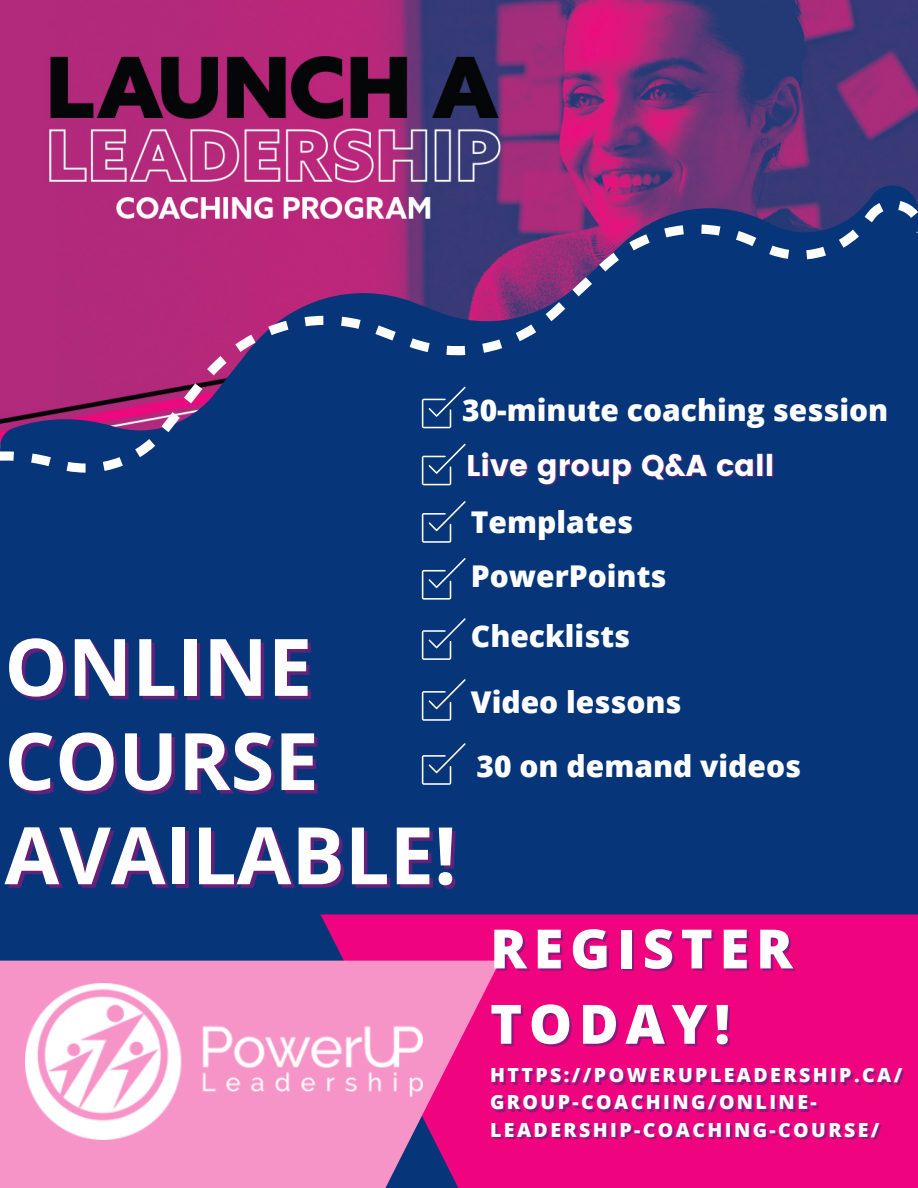
<style>
.page{position:relative;width:918px;height:1188px;background:#073579}
.page>*{position:absolute;margin:0;border:0;box-sizing:border-box;transform-origin:0 0}
.t1{font:700 79.35px "Open Sans";color:#fff}
.t2{font:800 54.15px/75.3px "Open Sans";letter-spacing:.125em;color:#fff}
.t3{font:800 30px "Open Sans";color:#fff}
.t4{font:30px "Poppins";color:#fff}
.t5{font:800 19.5px/27.3px "Open Sans";letter-spacing:-.555em;color:#fff}
.s1{color:rgb(7 53 121/.4)}
</style>
<div class="page">
<img style="left:0;top:0;width:918px;height:185px">
<svg style="left:0;top:185px;width:918px;height:408px"></svg>
<svg style="left:0;top:201px;width:918px;height:284px"></svg>
<div style="left:321px;top:914px;width:597px;height:274px;background:#f0037f"></div>
<svg style="left:0;top:961px;width:500px;height:227px;background:#e972b4"></svg>
<svg style="left:422px;top:387px;width:44px;height:41px"></svg>
<svg style="left:422px;top:444px;width:44px;height:41px"></svg>
<svg style="left:422px;top:501px;width:44px;height:42px"></svg>
<svg style="left:422px;top:558px;width:44px;height:42px"></svg>
<svg style="left:422px;top:618px;width:44px;height:42px"></svg>
<svg style="left:422px;top:679px;width:44px;height:42px"></svg>
<img style="left:25px;top:983px;width:397px;height:157px">
<svg style="left:422px;top:743px;width:44px;height:42px"></svg>
<p class="t3" style="left:462px;top:389px;width:428px">30-minute coaching session</p>
<p class="t4" style="left:466px;top:448px;width:310px">Live group Q&amp;A call</p>
<p class="t3" style="left:471px;top:500px;width:164px">Templates</p>
<p class="t3" style="left:471px;top:554px;width:197px">PowerPoints</p>
<p class="t1" style="left:4px;top:611px;width:309px">ONLINE</p>
<p class="t1" style="left:4px;top:705px;width:316px">COURSE</p>
<p class="t1" style="left:4px;top:799px;width:454px">AVAILABLE!</p>
<p class="t3" style="left:471px;top:615px;width:161px">Checklists</p>
<p class="t3" style="left:471px;top:681px;width:212px">Video lessons</p>
<p class="t3" style="left:477px;top:745px;width:326px">30 on demand videos</p>
<p class="t2" style="left:490px;top:910px;width:304px">REGISTER<br>TODAY!</p>
<p class="t5" style="left:490px;top:1061px;width:416px">H<span class="s1">H</span> T<span class="s1">T</span> T<span class="s1">T</span> P<span class="s1">P</span> S<span class="s1">S</span> :<span class="s1">:</span> /<span class="s1">/</span> /<span class="s1">/</span> P<span class="s1">P</span> O<span class="s1">O</span> W<span class="s1">W</span> E<span class="s1">E</span> R<span class="s1">R</span> U<span class="s1">U</span> P<span class="s1">P</span> L<span class="s1">L</span> E<span class="s1">E</span> A<span class="s1">A</span> D<span class="s1">D</span> E<span class="s1">E</span> R<span class="s1">R</span> S<span class="s1">S</span> H<span class="s1">H</span> I<span class="s1">I</span> P<span class="s1">P</span> .<span class="s1">.</span> C<span class="s1">C</span> A<span class="s1">A</span> /<span class="s1">/<br></span>G<span class="s1">G</span> R<span class="s1">R</span> O<span class="s1">O</span> U<span class="s1">U</span> P<span class="s1">P</span> -<span class="s1">-</span> C<span class="s1">C</span> O<span class="s1">O</span> A<span class="s1">A</span> C<span class="s1">C</span> H<span class="s1">H</span> I<span class="s1">I</span> N<span class="s1">N</span> G<span class="s1">G</span> /<span class="s1">/</span> O<span class="s1">O</span> N<span class="s1">N</span> L<span class="s1">L</span> I<span class="s1">I</span> N<span class="s1">N</span> E<span class="s1">E</span> -<span class="s1">-<br></span>L<span class="s1">L</span> E<span class="s1">E</span> A<span class="s1">A</span> D<span class="s1">D</span> E<span class="s1">E</span> R<span class="s1">R</span> S<span class="s1">S</span> H<span class="s1">H</span> I<span class="s1">I</span> P<span class="s1">P</span> -<span class="s1">-</span> C<span class="s1">C</span> O<span class="s1">O</span> A<span class="s1">A</span> C<span class="s1">C</span> H<span class="s1">H</span> I<span class="s1">I</span> N<span class="s1">N</span> G<span class="s1">G</span> -<span class="s1">-</span> C<span class="s1">C</span> O<span class="s1">O</span> U<span class="s1">U</span> R<span class="s1">R</span> S<span class="s1">S</span> E<span class="s1">E</span> /<span class="s1">/</span></p>
</div>
